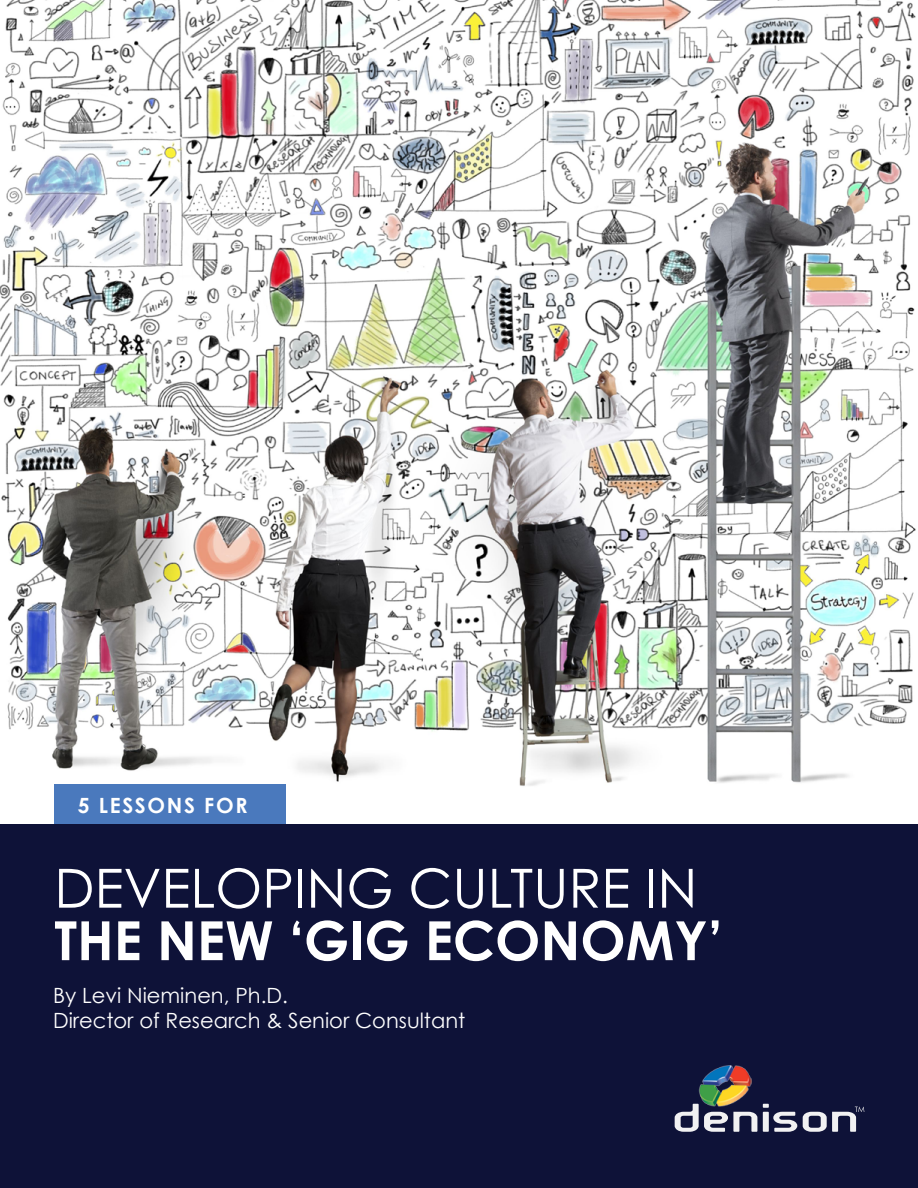
<style>
.page{position:relative;width:918px;height:1188px;background:#fff}
.page>*{position:absolute;margin:0;border:0;box-sizing:border-box;transform-origin:0 0}
.t1{font:54px/52.5px "Century Gothic";color:#fff}
.t2{font:21px/25.2px "Century Gothic";color:#fff}
.t3{font:700 21px "Century Gothic";letter-spacing:.08em;color:#fff}
.s1{font-weight:700}
</style>
<div class="page">
<div style="left:0;top:824px;width:918px;height:364px;background:#0e1238"></div>
<img style="left:698px;top:1066px;width:54px;height:38px">
<svg style="left:675px;top:1104px;width:82px;height:28px"></svg>
<svg style="left:763px;top:1104px;width:34px;height:28px"></svg>
<svg style="left:803px;top:1107px;width:61px;height:25px"></svg>
<img style="left:0;top:0;width:916px;height:786px">
<div style="left:54px;top:784px;width:232px;height:40px;background:#4a79bd"></div>
<p class="t3" style="left:78px;top:793px;width:171px">5 LESSONS FOR</p>
<p class="t1" style="left:54px;top:861px;width:670px">DEVELOPING CULTURE IN<br><span class="s1">THE NEW ‘GIG ECONOMY’</span></p>
<p class="t2" style="left:53px;top:982px;width:414px">By Levi Nieminen, Ph.D.<br>Director of Research &amp; Senior Consultant</p>
</div>
